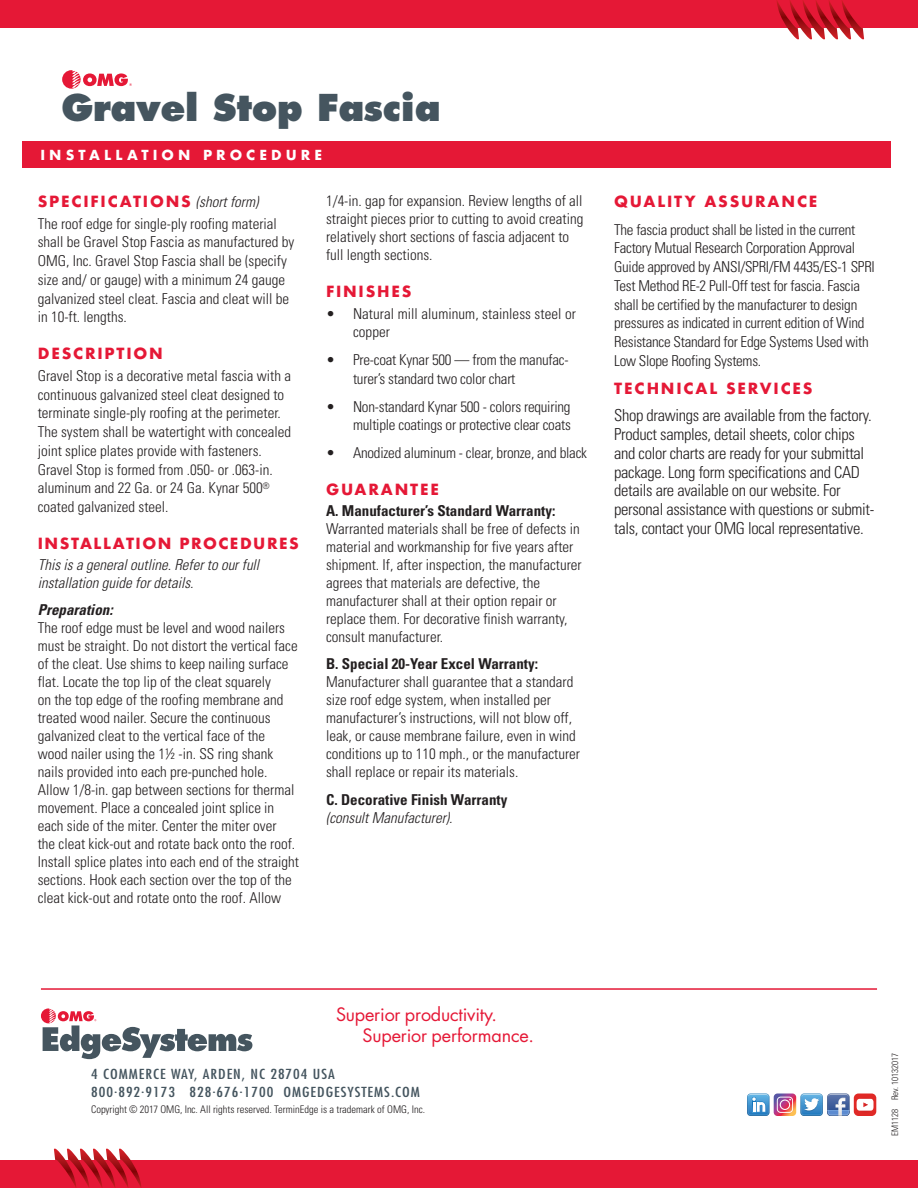
<style>
.page{position:relative;width:918px;height:1188px;background:#fff}
.page>*{position:absolute;margin:0;border:0;box-sizing:border-box;transform-origin:0 0}
.t1{font:800 36px "Futura";letter-spacing:-.01em;color:#45555f}
.Hed_2__bold{font:18px "Futura";letter-spacing:-.01em;color:#e51836}
.Body{font:300 condensed 16.5px/18.8px "Univers";letter-spacing:-.02em;color:#231f20}
.Body-2{font:300 condensed 15px/18px "Univers";color:#231f20}
.Body-3{font:300 condensed 15px/18.8px "Univers";letter-spacing:-.02em;color:#231f20}
.Body-4{font:italic 300 condensed 15px/18px "Univers";color:#231f20}
.Subhead{font:700 15px "Futura";letter-spacing:.12em;color:#e51836}
.Body-5{font:700 condensed 15px/18.8px "Univers";color:#231f20}
.Body-6{font:700 15px "Futura";letter-spacing:.12em;color:#e51836}
.Subhead-2{font:700 15px "Futura";letter-spacing:.1em;color:#e51836}
.Address_Block{font:condensed 13.5px "Futura";letter-spacing:.06em;color:#45555f;scale:1.2 1}
.Red_Bar{font:700 13.5px "Futura";letter-spacing:.3em;color:#fff}
.Disclaimer{font:300 condensed 10.5px "Univers";color:#231f20}
.t2{font:300 condensed 9px "Univers";color:#231f20}
.s1{font-family:"Univers";font-weight:300;font-style:italic;font-stretch:condensed;color:#231f20}
.s2{font-weight:700;font-style:italic}
.s3{font-weight:700}
.s4{font-weight:300;font-style:italic}
</style>
<div class="page">
<div style="left:0;top:1160px;width:918px;height:28px;background:#e51836"></div>
<svg style="left:54px;top:1149px;width:88px;height:39px"></svg>
<div style="left:0;top:0;width:918px;height:28px;background:#e51836"></div>
<svg style="left:777px;top:1px;width:87px;height:38px"></svg>
<svg style="left:62px;top:70px;width:70px;height:19px"></svg>
<svg style="left:747px;top:1094px;width:129px;height:22px"></svg>
<hr style="left:41px;top:988px;width:836px;height:2px;background:#e51836">
<svg style="left:41px;top:1008px;width:211px;height:51px"></svg>
<div style="left:22px;top:141px;width:869px;height:27px;background:#e51836"></div>
<h1 class="t1" style="left:61px;top:86px;width:381px">Gravel Stop Fascia</h1>
<p class="Red_Bar" style="left:40px;top:145px;width:283px">INSTALLATION PROCEDURE</p>
<p class="Subhead" style="left:38px;top:190px;width:222px">SPECIFICATIONS <span class="s1">(short form)</span></p>
<p class="Body-2" style="left:38px;top:214px;width:258px;line-height:18.8px">The roof edge for single-ply roofing material shall be Gravel Stop Fascia as manufactured by OMG, Inc. Gravel Stop Fascia shall be (specify size and/ or gauge) with a minimum 24 gauge galvanized steel cleat. Fascia and cleat will be in 10-ft. lengths.</p>
<p class="Subhead" style="left:38px;top:343px;width:127px">DESCRIPTION</p>
<p class="Body-2" style="left:38px;top:366px;width:255px;line-height:18.8px">Gravel Stop is a decorative metal fascia with a continuous galvanized steel cleat designed to terminate single-ply roofing at the perimeter.<br>The system shall be watertight with concealed joint splice plates provide with fasteners.<br>Gravel Stop is formed from .050- or .063-in. aluminum and 22 Ga. or 24 Ga. Kynar 500<sup>® </sup>coated galvanized steel.</p>
<p class="Subhead-2" style="left:38px;top:532px;width:263px">INSTALLATION PROCEDURES</p>
<p class="Body-4" style="left:38px;top:555px;width:223px">This is a general outline. Refer to our full installation guide for details.</p>
<p class="Body-2" style="left:38px;top:600px;width:263px"><span class="s2">Preparation:<br></span>The roof edge must be level and wood nailers must be straight. Do not distort the vertical face of the cleat. Use shims to keep nailing surface flat. Locate the top lip of the cleat squarely<br>on the top edge of the roofing membrane and treated wood nailer. Secure the continuous galvanized cleat to the vertical face of the<br>wood nailer using the 1½Ч-in. SS ring shank nails provided into each pre-punched hole.<br>Allow 1/8-in. gap between sections for thermal movement. Place a concealed joint splice in each side of the miter. Center the miter over<br>the cleat kick-out and rotate back onto the roof.<br>Install splice plates into each end of the straight sections. Hook each section over the top of the cleat kick-out and rotate onto the roof. Allow</p>
<p class="Body-2" style="left:326px;top:192px;width:259px">1/4-in. gap for expansion. Review lengths of all straight pieces prior to cutting to avoid creating relatively short sections of fascia adjacent to full length sections.</p>
<p class="Subhead" style="left:326px;top:280px;width:87px">FINISHES</p>
<p class="Body-2" style="left:353px;top:304px;width:224px;line-height:18.8px;text-indent:-27px">• Natural mill aluminum, stainless steel or copper</p>
<p class="Body-2" style="left:353px;top:350px;width:217px;line-height:18.8px;text-indent:-27px">• Pre-coat Kynar 500 — from the manufac&shy;turer’s standard two color chart</p>
<p class="Body-2" style="left:326px;top:397px;width:246px;line-height:18.8px;text-align:right">• Non-standard Kynar 500 - colors requiring multiple coatings or protective clear coats</p>
<p class="Body-2" style="left:326px;top:444px;width:263px">• Anodized aluminum - clear, bronze, and black</p>
<p class="Subhead" style="left:326px;top:478px;width:114px">GUARANTEE</p>
<p class="Body-2" style="left:326px;top:501px;width:257px"><span class="s3">A. Manufacturer’s Standard Warranty:<br></span>Warranted materials shall be free of defects in material and workmanship for five years after shipment. If, after inspection, the manufacturer agrees that materials are defective, the manufacturer shall at their option repair or replace them. For decorative finish warranty, consult manufacturer.</p>
<p class="Body-2" style="left:326px;top:654px;width:256px"><span class="s3">B. Special 20-Year Excel Warranty:<br></span>Manufacturer shall guarantee that a standard size roof edge system, when installed per manufacturer’s instructions, will not blow off, leak, or cause membrane failure, even in wind conditions up to 110 mph., or the manufacturer shall replace or repair its materials.</p>
<p class="Body-5" style="left:326px;top:790px;width:183px">C. Decorative Finish Warranty <span class="s4">(consult Manufacturer).</span></p>
<p class="Body-6" style="left:614px;top:190px;width:205px">QUALITY ASSURANCE</p>
<p class="Body-3" style="left:614px;top:220px;width:262px">The fascia product shall be listed in the current Factory Mutual Research Corporation Approval Guide approved by ANSI/SPRI/FM 4435/ES-1 SPRI Test Method RE-2 Pull-Off test for fascia. Fascia shall be certified by the manufacturer to design pressures as indicated in current edition of Wind Resistance Standard for Edge Systems Used with Low Slope Roofing Systems.</p>
<p class="Body-6" style="left:614px;top:377px;width:200px">TECHNICAL SERVICES</p>
<p class="Body" style="left:614px;top:406px;width:262px">Shop drawings are available from the factory.<br>Product samples, detail sheets, color chips and color charts are ready for your submittal package. Long form specifications and CAD details are available on our website. For personal assistance with questions or submit&shy;tals, contact your OMG local representative.</p>
<p class="Hed_2__bold" style="left:336px;top:1002px;width:163px">Superior productivity.</p>
<p class="Hed_2__bold" style="left:363px;top:1023px;width:173px">Superior performance.</p>
<p class="Address_Block" style="left:91px;top:1065px;width:204px">4 COMMERCE WAY, ARDEN, NC 28704 USA</p>
<p class="Address_Block" style="left:91px;top:1083px;width:276px">800.892.9173 828.676.1700 OMGEDGESYSTEMS.COM</p>
<p class="Disclaimer" style="left:91px;top:1103px;width:335px">Copyright © 2017 OMG, Inc. All rights reserved. TerminEdge is a trademark of OMG, Inc.</p>
<p class="t2" style="left:889px;top:1136px;width:85px;rotate:-90deg">EM1128 Rev. 10132017</p>
</div>
